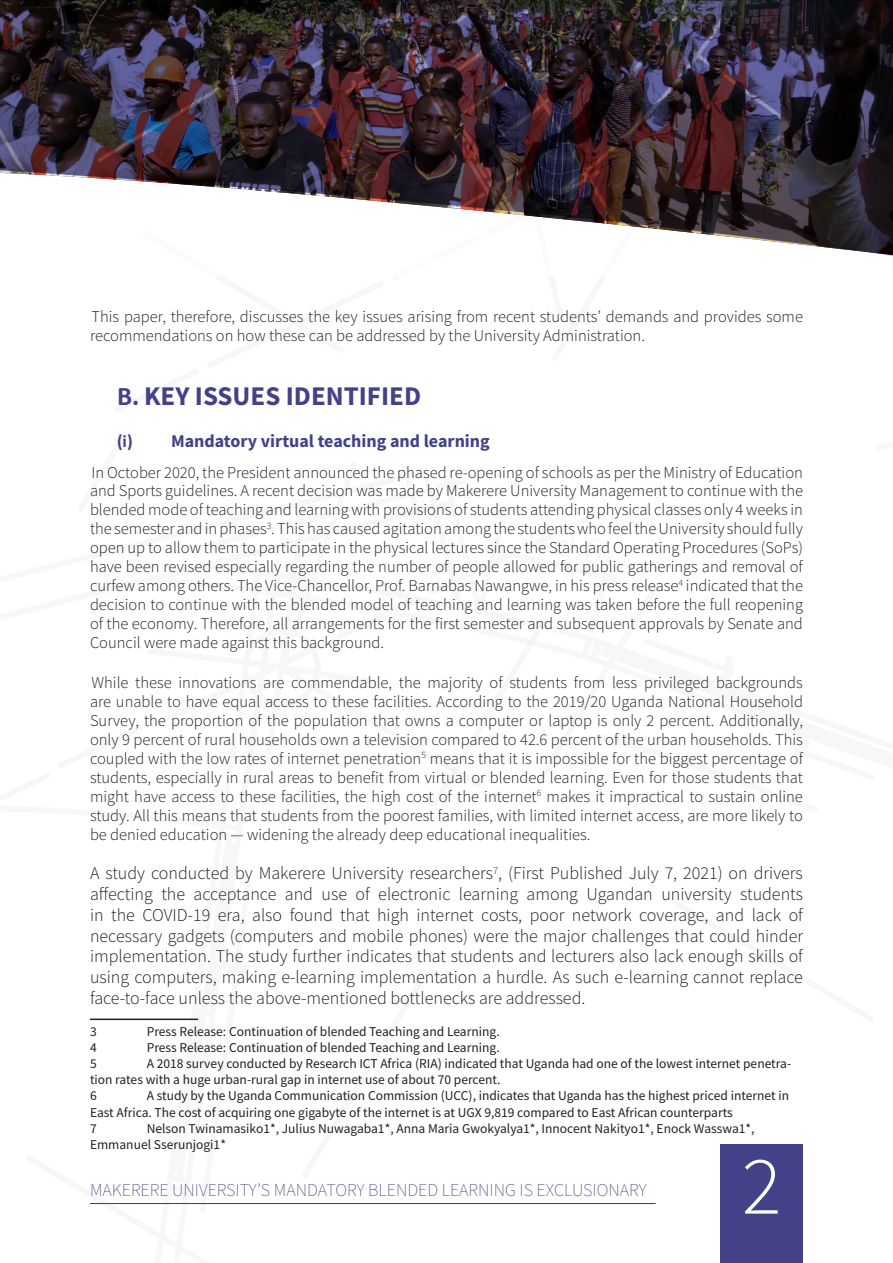
<style>
.page{position:relative;width:893px;height:1263px;background:#fff}
.page>*{position:absolute;margin:0;border:0;box-sizing:border-box;transform-origin:0 0}
.t1{font:300 82.95px "Source Sans Pro";color:#fff}
.t2{font:700 27px "Source Sans Pro";color:#434288}
.t3{font:300 18px/20.7px "Source Sans Pro";color:#231f20;text-align:justify}
.t4{font:200 18px "Source Sans Pro";color:#434288}
.t5{font:700 18px "Source Sans Pro";color:#434288}
.t6{font:300 16.5px/19px "Source Sans Pro";color:#231f20;text-align:justify}
.t7{font:13.5px/16.2px "Source Sans Pro";color:#231f20}
.s1{font-family:"Calibri"}
</style>
<div class="page">
<div style="left:720px;top:1144px;width:83px;height:119px;background:#434288"></div>
<hr style="left:90px;top:1203px;width:566px;height:1px;background:#253f8e">
<hr style="left:90px;top:1018px;width:108px;height:2px;background:#231f20">
<img style="left:0;top:0;width:893px;height:255px">
<p class="t6" style="left:90px;top:307px;width:714px">This paper, therefore, discusses the key issues arising from recent students’ demands and provides some recommendations on how these can be addressed by the University Administration.</p>
<p class="t2" style="left:117px;top:378px;width:306px"><span class="s1">B.</span> KEY ISSUES IDENTIFIED</p>
<p class="t5" style="left:117px;top:428px;width:374px"><span class="s1">(i)</span> Mandatory virtual teaching and learning</p>
<p class="t6" style="left:90px;top:462px;width:715px">In October 2020, the President announced the phased re-opening of schools as per the Ministry of Education and Sports guidelines. A recent decision was made by Makerere University Management to continue with the blended mode of teaching and learning with provisions of students attending physical classes only 4 weeks in the semester and in phases<sup>3</sup>. This has caused agitation among the students who feel the University should fully open up to allow them to participate in the physical lectures since the Standard Operating Procedures (SoPs) have been revised especially regarding the number of people allowed for public gatherings and removal of curfew among others. The Vice-Chancellor, Prof. Barnabas Nawangwe, in his press release<sup>4</sup> indicated that the decision to continue with the blended model of teaching and learning was taken before the full reopening of the economy. Therefore, all arrangements for the first semester and subsequent approvals by Senate and Council were made against this background.</p>
<p class="t6" style="left:90px;top:673px;width:715px">While these innovations are commendable, the majority of students from less privileged backgrounds are unable to have equal access to these facilities. According to the 2019/20 Uganda National Household Survey, the proportion of the population that owns a computer or laptop is only 2 percent. Additionally, only 9 percent of rural households own a television compared to 42.6 percent of the urban households. This coupled with the low rates of internet penetration<sup>5</sup> means that it is impossible for the biggest percentage of students, especially in rural areas to benefit from virtual or blended learning. Even for those students that might have access to these facilities, the high cost of the internet<sup>6</sup> makes it impractical to sustain online study. All this means that students from the poorest families, with limited internet access, are more likely to be denied education — widening the already deep educational inequalities.</p>
<p class="t3" style="left:90px;top:863px;width:714px">A study conducted by Makerere University researchers<sup>7</sup>, (First Published July 7, 2021) on drivers affecting the acceptance and use of electronic learning among Ugandan university students in the COVID-19 era, also found that high internet costs, poor network coverage, and lack of necessary gadgets (computers and mobile phones) were the major challenges that could hinder implementation. The study further indicates that students and lecturers also lack enough skills of using computers, making e-learning implementation a hurdle. As such e-learning cannot replace face-to-face unless the above-mentioned bottlenecks are addressed.</p>
<p class="t7" style="left:90px;top:1023px;width:8px">3</p>
<p class="t7" style="left:147px;top:1023px;width:354px">Press Release: Continuation of blended Teaching and Learning.</p>
<p class="t7" style="left:90px;top:1039px;width:8px">4</p>
<p class="t7" style="left:147px;top:1039px;width:354px">Press Release: Continuation of blended Teaching and Learning.</p>
<p class="t7" style="left:90px;top:1055px;width:8px">5</p>
<p class="t7" style="left:90px;top:1055px;width:703px;text-indent:57px">A 2018 survey conducted by Research ICT Africa (RIA) indicated that Uganda had one of the lowest internet penetra&shy;tion rates with a huge urban-rural gap in internet use of about 70 percent.</p>
<p class="t7" style="left:90px;top:1088px;width:8px">6</p>
<p class="t7" style="left:90px;top:1088px;width:701px;text-indent:57px">A study by the Uganda Communication Commission (UCC), indicates that Uganda has the highest priced internet in<br>East Africa. The cost of acquiring one gigabyte of the internet is at UGX 9,819 compared to East African counterparts</p>
<p class="t7" style="left:90px;top:1120px;width:8px">7</p>
<p class="t7" style="left:90px;top:1120px;width:666px;text-indent:57px">Nelson Twinamasiko1*, Julius Nuwagaba1*, Anna Maria Gwokyalya1*, Innocent Nakityo1*, Enock Wasswa1*,<br>Emmanuel Sserunjogi1*</p>
<p class="t4" style="left:90px;top:1179px;width:558px">MAKERERE UNIVERSITY’S MANDATORY BLENDED LEARNING IS EXCLUSIONARY</p>
<h1 class="t1" style="left:742px;top:1135px;width:41px">2</h1>
</div>
